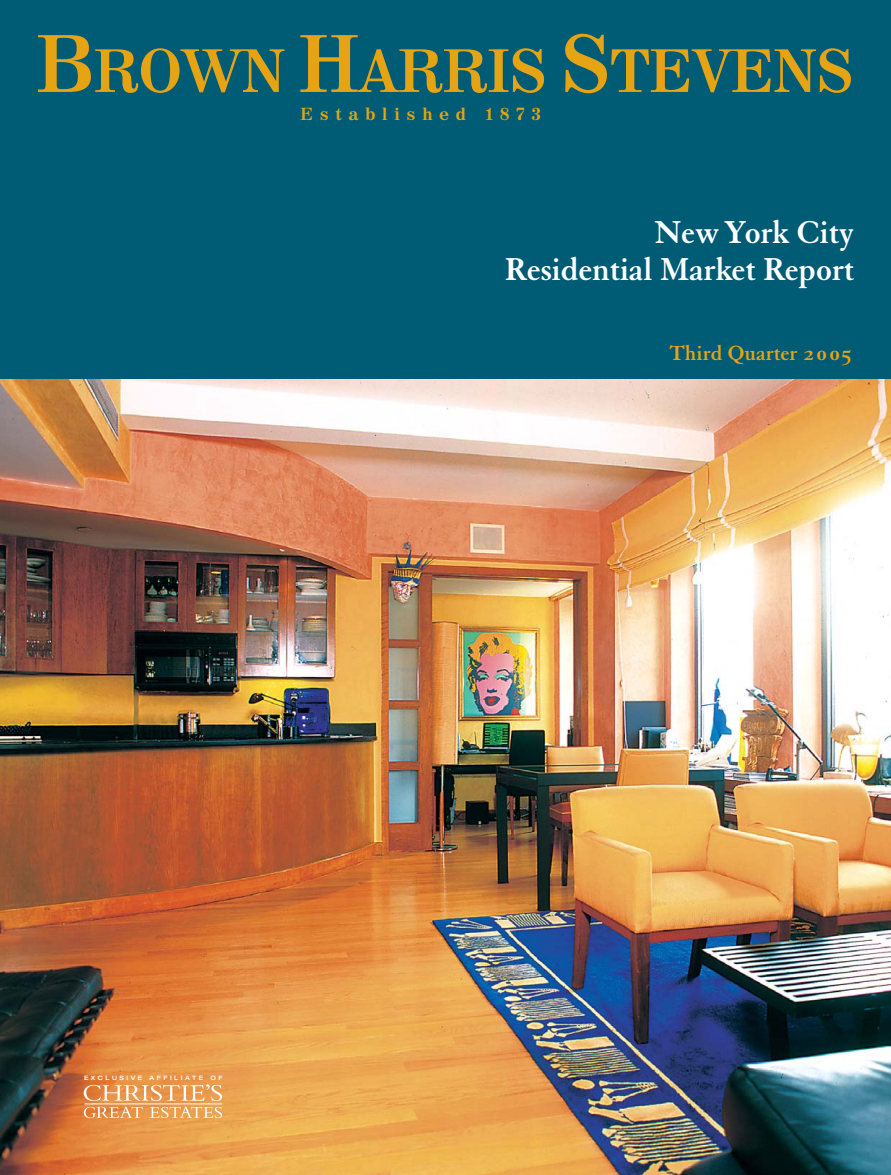
<style>
.page{position:relative;width:891px;height:1175px;background:#fff}
.page>*{position:absolute;margin:0;border:0;box-sizing:border-box;transform-origin:0 0}
.t1{font:700 60.75px "Century 725 BT";letter-spacing:-.005em;color:#e6a414}
.t2{font:700 34.5px/37.5px "Granjon";letter-spacing:-.01em;color:#fff;text-align:right}
.t3{font:700 22.5px "Granjon";color:#e6a414}
.t4{font:700 17.4px "Century 725 BT";letter-spacing:.39em;color:#e6a414}
.t5{font:500 expanded 6px "Helvetica Neue";letter-spacing:.415em;color:#fff}
.s1{font-size:81px}
.s2{font-family:"Granjon Bold Os F";font-weight:400}
</style>
<div class="page">
<img style="left:0;top:378px;width:891px;height:796px">
<div style="left:0;top:0;width:891px;height:378px;background:#005b75"></div>
<svg style="left:84px;top:1084px;width:138px;height:34px;background:#ecaa6e"></svg>
<hr style="left:85px;top:1103px;width:137px;height:1px;background:#fff">
<h1 class="t1" style="left:37px;top:48px;width:818px"><span class="s1">B</span>ROWN <span class="s1">H</span>ARRIS <span class="s1">S</span>TEVENS</h1>
<p class="t4" style="left:301px;top:107px;width:242px">Established 1873</p>
<p class="t2" style="left:505px;top:216px;width:350px">New York City<br>Residential Market Report</p>
<p class="t5" style="left:84px;top:1075px;width:140px">EXCLUSIVE AFFILIATE OF</p>
<p class="t3" style="left:669px;top:345px;width:184px">Third Quarter <span class="s2">2005</span></p>
</div>
